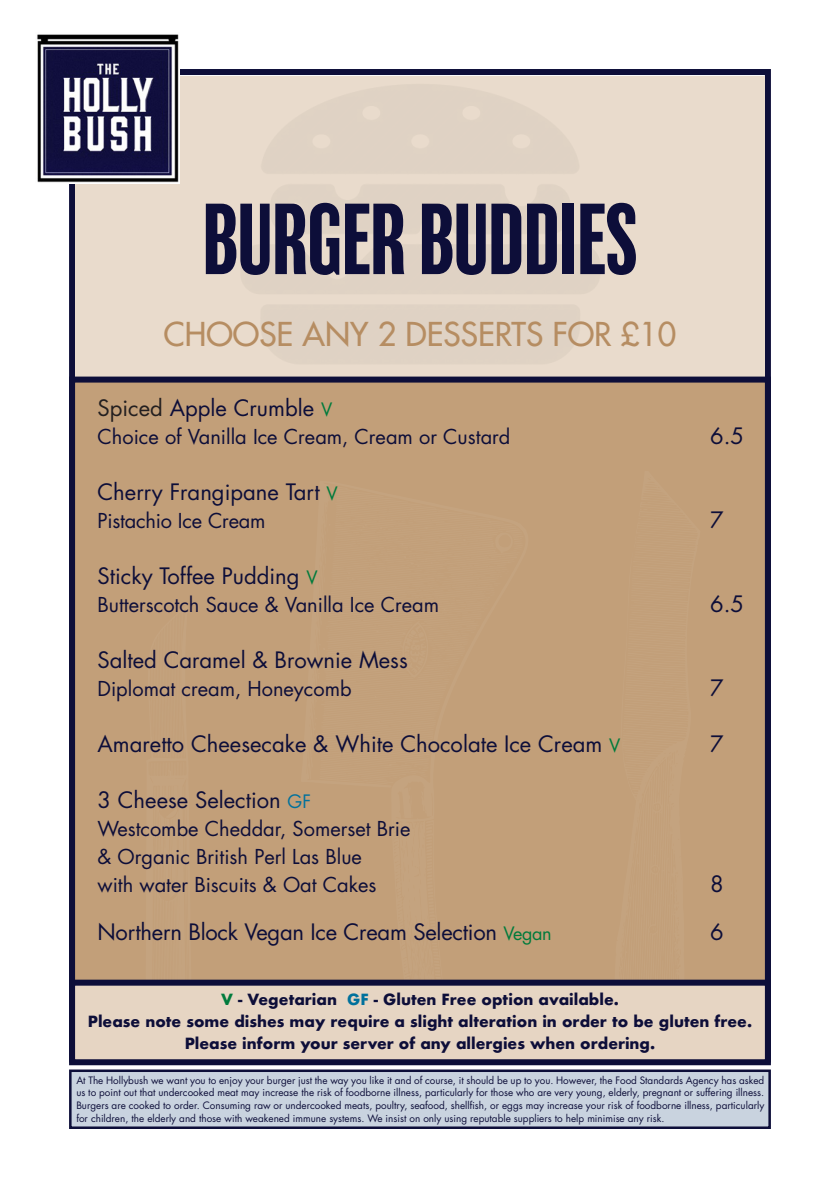
<style>
.page{position:relative;width:840px;height:1191px;background:#fff}
.page>*{position:absolute;margin:0;border:0;box-sizing:border-box;transform-origin:0 0}
.t1{font:88px "Industrial Gothic Single Std";color:#0d0e39}
.t2{font:32px "Futura";color:#b68d62}
.t3{font:22px "Futura";color:#0d0e39}
.t4{font:20px/28px "Futura";color:#0d0e39}
.t5{font:700 15px/22px "Futura";color:#0d0e39;text-align:center}
.t6{font:10px/12.6px "Futura";color:#0d0e39;text-align:justify}
.s1{color:#231f20}
.s2{font-size:18px;color:#007b3c}
.s3{font-size:18px;color:#00719c}
.s4{color:#007b3c}
.s5{color:#00719c}
</style>
<div class="page">
<div style="left:75px;top:76px;width:689px;height:614px;background:#e9dbcc"></div>
<img style="left:37px;top:34px;width:142px;height:149px">
<div style="left:69px;top:376px;width:701px;height:686px;background:#c29f79;border:6px solid #0d0e39"></div>
<div style="left:69px;top:979px;width:701px;height:86px;background:#e6d5c3;border:6px solid #0d0e39"></div>
<div style="left:69px;top:1069px;width:701px;height:60px;background:#c9d3df;border:3px solid #0d0e39"></div>
<p class="t1" style="left:203px;top:191px;width:436px">BURGER BUDDIES</p>
<p class="t2" style="left:163px;top:314px;width:514px">CHOOSE ANY 2 DESSERTS FOR £10</p>
<p class="t3" style="left:97px;top:394px;width:236px"><span class="s1">Spiced</span> Apple Crumble <span class="s2">V</span></p>
<p class="t4" style="left:97px;top:423px;width:414px">Choice of Vanilla Ice Cream, Cream or Custard</p>
<p class="t3" style="left:709px;top:422px;width:35px">6.5</p>
<p class="t3" style="left:97px;top:478px;width:242px">Cherry Frangipane Tart <span class="s2">V</span></p>
<p class="t4" style="left:97px;top:507px;width:169px">Pistachio Ice Cream</p>
<p class="t3" style="left:709px;top:506px;width:15px">7</p>
<p class="t3" style="left:97px;top:562px;width:221px">Sticky Toffee Pudding <span class="s2">V</span></p>
<p class="t4" style="left:97px;top:591px;width:343px">Butterscotch Sauce &amp; Vanilla Ice Cream</p>
<p class="t3" style="left:709px;top:590px;width:35px">6.5</p>
<p class="t3" style="left:97px;top:646px;width:312px">Salted Caramel &amp; Brownie Mess</p>
<p class="t4" style="left:97px;top:675px;width:255px">Diplomat cream, Honeycomb</p>
<p class="t3" style="left:709px;top:674px;width:15px">7</p>
<p class="t3" style="left:97px;top:730px;width:524px">Amaretto Cheesecake &amp; White Chocolate Ice Cream <span class="s2">V</span></p>
<p class="t3" style="left:709px;top:730px;width:15px">7</p>
<p class="t3" style="left:97px;top:786px;width:215px">3 Cheese Selection <span class="s3">GF</span></p>
<p class="t4" style="left:97px;top:815px;width:314px">Westcombe Cheddar, Somerset Brie</p>
<p class="t4" style="left:97px;top:843px;width:280px">&amp; Organic British Perl Las Blue with water Biscuits &amp; Oat Cakes</p>
<p class="t3" style="left:709px;top:870px;width:15px">8</p>
<p class="t3" style="left:97px;top:918px;width:455px">Northern Block Vegan Ice Cream Selection <span class="s2">Vegan</span></p>
<p class="t3" style="left:709px;top:918px;width:15px">6</p>
<p class="t5" style="left:88px;top:988px;width:665px"><span class="s4">V</span> - Vegetarian <span class="s5">GF</span> - Gluten Free option available.<br>Please note some dishes may require a slight alteration in order to be gluten free.</p>
<p class="t5" style="left:185px;top:1032px;width:471px">Please inform your server of any allergies when ordering.</p>
<p class="t6" style="left:76px;top:1073px;width:689px">At The Hollybush we want you to enjoy your burger just the way you like it and of course, it should be up to you. However, the Food Standards Agency has asked us to point out that undercooked meat may increase the risk of foodborne illness, particularly for those who are very young, elderly, pregnant or suffering illness.<br>Burgers are cooked to order. Consuming raw or undercooked meats, poultry, seafood, shellfish, or eggs may increase your risk of foodborne illness, particularly for children, the elderly and those with weakened immune systems. We insist on only using reputable suppliers to help minimise any risk.</p>
</div>
